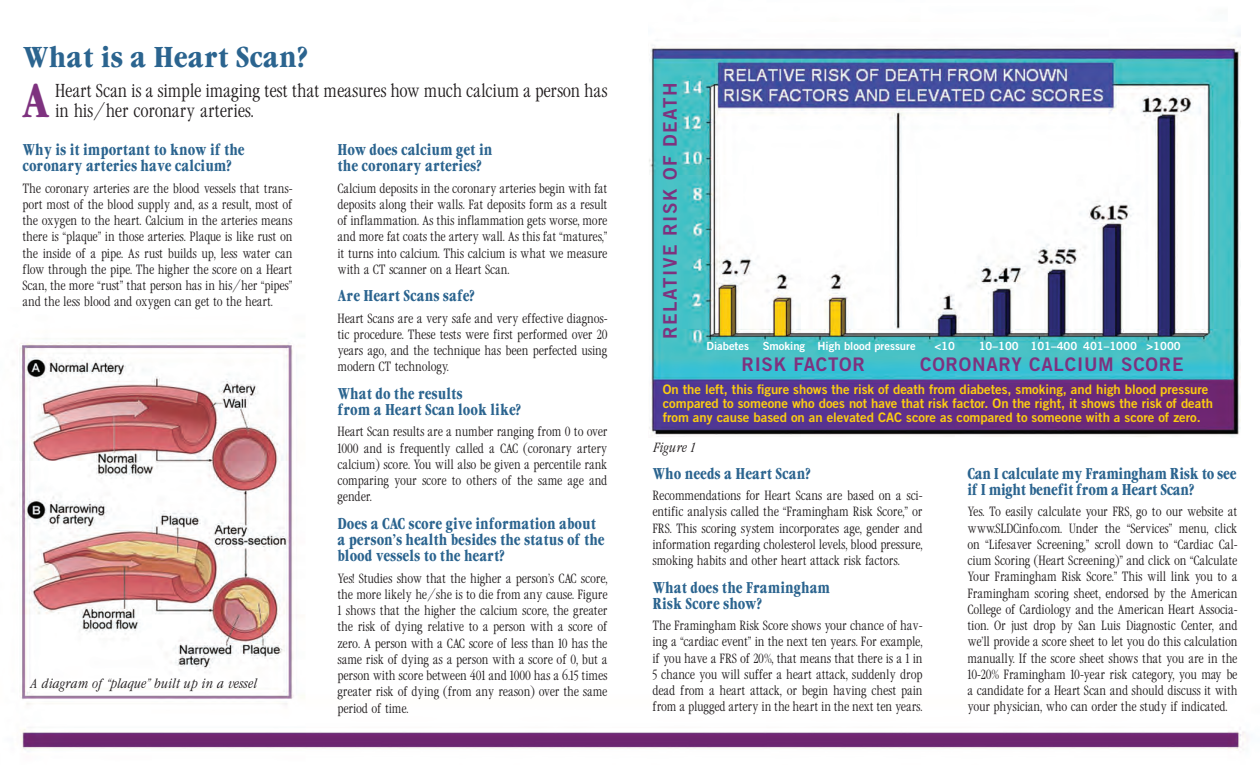
<style>
.page{position:relative;width:1260px;height:765px;background:#fff}
.page>*{position:absolute;margin:0;border:0;box-sizing:border-box;transform-origin:0 0}
.t1{font:700 44.75px "Garamond Cond";color:#7e327f;scale:.95 1}
.t2{font:700 27.5px "Garamond Cond";color:#2b648f}
.t3{font:18.75px "Trade Gothic Bold Two";letter-spacing:.04em;color:#7e327f}
.t4{font:18.75px "Trade Gothic Bold Two";letter-spacing:.08em;color:#7e327f}
.t5{font:300 17.5px/20px "Garamond Cond";letter-spacing:-.01em;color:#231f20;scale:.95 1}
.t6{font:700 15px/16.2px "Garamond Cond";color:#2b648f;scale:.89 1}
.t7{font:700 15px/16.2px "Garamond Cond";letter-spacing:-.02em;color:#2b648f;scale:.89 1}
.t8{font:13.12px/13.8px "Trade Gothic Bold Two";color:#fccd10}
.t9{font:300 12.5px/16.2px "Garamond Cond";letter-spacing:-.01em;color:#231f20;text-align:justify;scale:.95 1}
.t10{font:italic 300 12.5px "Garamond Cond";color:#231f20}
.t11{font:11.25px "Trade Gothic Bold Two";color:#fff}
</style>
<div class="page">
<img style="left:19px;top:33px;width:1227px;height:717px">
<img style="left:649px;top:33px;width:591px;height:404px">
<h2 class="t2" style="left:22px;top:39px;width:287px">What is a Heart Scan?</h2>
<h1 class="t1" style="left:21px;top:72px;width:32px">A</h1>
<h3 class="t5" style="left:55px;top:81px;width:583px">Heart Scan is a simple imaging test that measures how much calcium a person has in his/her coronary arteries.</h3>
<p class="t6" style="left:22px;top:141px;width:251px">Why is it important to know if the coronary arteries have calcium?</p>
<p class="t9" style="left:22px;top:180px;width:286px">The coronary arteries are the blood vessels that trans&shy;port most of the blood supply and, as a result, most of the oxygen to the heart. Calcium in the arteries means there is “plaque” in those arteries. Plaque is like rust on the inside of a pipe. As rust builds up, less water can flow through the pipe. The higher the score on a Heart Scan, the more “rust” that person has in his/her “pipes” and the less blood and oxygen can get to the heart.</p>
<p class="t10" style="left:29px;top:676px;width:228px">A diagram of “plaque” built up in a vessel</p>
<p class="t6" style="left:338px;top:141px;width:176px">How does calcium get in the coronary arteries?</p>
<p class="t9" style="left:338px;top:180px;width:286px">Calcium deposits in the coronary arteries begin with fat deposits along their walls. Fat deposits form as a result of inflammation. As this inflammation gets worse, more and more fat coats the artery wall. As this fat “matures,” it turns into calcium. This calcium is what we measure with a CT scanner on a Heart Scan.</p>
<p class="t6" style="left:338px;top:288px;width:156px">Are Heart Scans safe?</p>
<p class="t9" style="left:338px;top:310px;width:286px">Heart Scans are a very safe and very effective diagnos&shy;tic procedure. These tests were first performed over 20 years ago, and the technique has been perfected using modern CT technology.</p>
<p class="t6" style="left:338px;top:385px;width:208px">What do the results<br>from a Heart Scan look like?</p>
<p class="t9" style="left:338px;top:424px;width:286px">Heart Scan results are a number ranging from 0 to over 1000 and is frequently called a CAC (coronary artery calcium) score. You will also be given a percentile rank comparing your score to others of the same age and gender.</p>
<p class="t6" style="left:338px;top:515px;width:302px">Does a CAC score give information about a person’s health besides the status of the blood vessels to the heart?</p>
<p class="t9" style="left:338px;top:570px;width:286px">Yes! Studies show that the higher a person’s CAC score, the more likely he/she is to die from any cause. Figure 1 shows that the higher the calcium score, the greater the risk of dying relative to a person with a score of zero. A person with a CAC score of less than 10 has the same risk of dying as a person with a score of 0, but a person with score between 401 and 1000 has a 6.15 times greater risk of dying (from any reason) over the same period of time.</p>
<h3 class="t4" style="left:658px;top:339px;width:258px;rotate:-90deg">RELATIVE RISK OF DEATH</h3>
<p class="t11" style="left:707px;top:339px;width:211px">Diabetes Smoking High blood pressure</p>
<p class="t11" style="left:934px;top:339px;width:22px">&lt;10</p>
<p class="t11" style="left:979px;top:339px;width:204px">10–100 101–400 401–1000 &gt;1000</p>
<h3 class="t3" style="left:741px;top:353px;width:125px">RISK FACTOR</h3>
<h3 class="t3" style="left:920px;top:353px;width:265px">CORONARY CALCIUM SCORE</h3>
<p class="t8" style="left:663px;top:383px;width:552px">On the left, this figure shows the risk of death from diabetes, smoking, and high blood pressure compared to someone who does not have that risk factor. On the right, it shows the risk of death from any cause based on an elevated CAC score as compared to someone with a score of zero.</p>
<p class="t10" style="left:652px;top:440px;width:43px">Figure 1</p>
<p class="t6" style="left:652px;top:465px;width:179px">Who needs a Heart Scan?</p>
<p class="t9" style="left:652px;top:488px;width:286px">Recommendations for Heart Scans are based on a sci&shy;entific analysis called the “Framingham Risk Score,” or FRS. This scoring system incorporates age, gender and information regarding cholesterol levels, blood pressure, smoking habits and other heart attack risk factors.</p>
<p class="t6" style="left:652px;top:579px;width:201px">What does the Framingham<br>Risk Score show?</p>
<p class="t9" style="left:652px;top:618px;width:286px">The Framingham Risk Score shows your chance of hav&shy;ing a “cardiac event” in the next ten years. For example, if you have a FRS of 20%, that means that there is a 1 in 5 chance you will suffer a heart attack, suddenly drop dead from a heart attack, or begin having chest pain from a plugged artery in the heart in the next ten years.</p>
<p class="t7" style="left:968px;top:465px;width:304px">Can I calculate my Framingham Risk to see if I might benefit from a Heart Scan?</p>
<p class="t9" style="left:968px;top:504px;width:286px">Yes. To easily calculate your FRS, go to our website at www.SLDCinfo.com. Under the “Services” menu, click on “Lifesaver Screening,” scroll down to “Cardiac Cal&shy;cium Scoring (Heart Screening)” and click on “Calculate Your Framingham Risk Score.” This will link you to a Framingham scoring sheet, endorsed by the American College of Cardiology and the American Heart Associa&shy;tion. Or just drop by San Luis Diagnostic Center, and we’ll provide a score sheet to let you do this calculation manually. If the score sheet shows that you are in the 10-20% Framingham 10-year risk category, you may be a candidate for a Heart Scan and should discuss it with your physician, who can order the study if indicated.</p>
</div>
